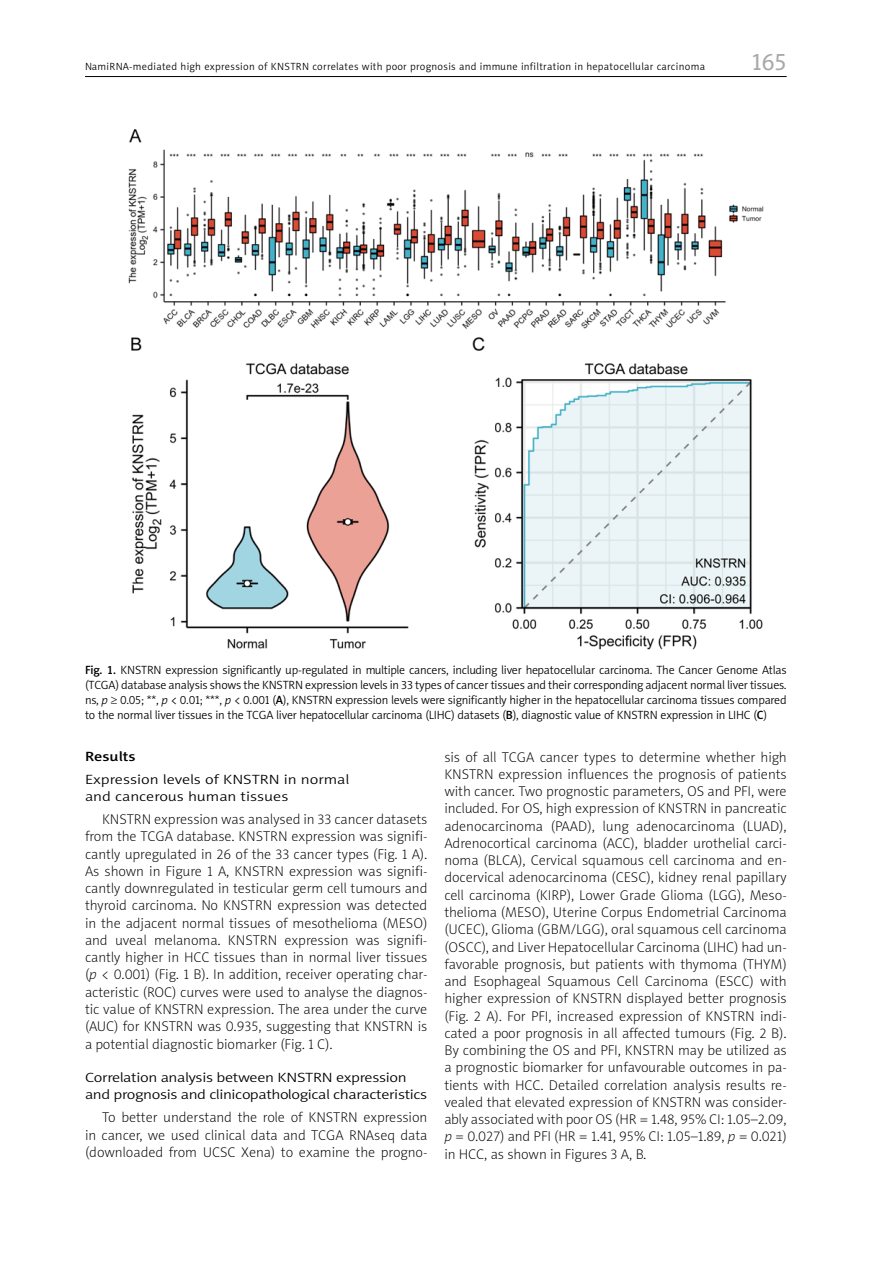
<style>
.page{position:relative;width:893px;height:1263px;background:#fff}
.page>*{position:absolute;margin:0;border:0;box-sizing:border-box;transform-origin:0 0}
.t1{font:24px "Naomi Sans EFN";color:#a8a8a7}
.t2{font:14.25px/17.2px "Naomi Sans EFN Thin";color:#000;text-align:justify}
.t3{font:13.5px/16.5px "Naomi Sans EFN Light";letter-spacing:-.02em;color:#000;scale:1.2 1}
.t4{font:13.5px/16.5px "Naomi Sans EFN Light";color:#000;scale:1.2 1}
.t5{font:13.5px "Naomi Sans EFN Medium";color:#000;scale:1.2 1}
.t6{font:12px/15px "Naomi Sans EFN Light";letter-spacing:-.015em;color:#000;text-align:justify}
.t7{font:10.5px "Naomi Sans EFN Light";letter-spacing:.03em;color:#000}
.s1{font-family:"Naomi Sans EFN Medium"}
.s2{font-style:italic}
</style>
<div class="page">
<hr style="left:85px;top:76px;width:702px;height:1px;background:#000">
<img style="left:128px;top:129px;width:636px;height:521px">
<p class="t7" style="left:85px;top:61px;width:621px">NamiRNA-mediated high expression of KNSTRN correlates with poor prognosis and immune infiltration in hepatocellular carcinoma</p>
<h1 class="t1" style="left:752px;top:48px;width:36px">165</h1>
<p class="t6" style="left:85px;top:662px;width:703px"><span class="s1">Fig. 1.</span> KNSTRN expression significantly up-regulated in multiple cancers, including liver hepatocellular carcinoma. The Cancer Genome Atlas (TCGA) database analysis shows the KNSTRN expression levels in 33 types of cancer tissues and their corresponding adjacent normal liver tissues. ns, <span class="s2">p</span> ≥ 0.05; **, <span class="s2">p</span> &lt; 0.01; ***, <span class="s2">p</span> &lt; 0.001 (<span class="s1">A</span>), KNSTRN expression levels were significantly higher in the hepatocellular carcinoma tissues compared to the normal liver tissues in the TCGA liver hepatocellular carcinoma (LIHC) datasets (<span class="s1">B</span>), diagnostic value of KNSTRN expression in LIHC (<span class="s1">C</span>)</p>
<p class="t5" style="left:85px;top:748px;width:44px">Results</p>
<p class="t4" style="left:85px;top:771px;width:222px">Expression levels of KNSTRN in normal and cancerous human tissues</p>
<p class="t2" style="left:85px;top:811px;width:344px;text-indent:17px">KNSTRN expression was analysed in 33 cancer datasets from the TCGA database. KNSTRN expression was signifi&shy;cantly upregulated in 26 of the 33 cancer types (Fig. 1 A).<br>As shown in Figure 1 A, KNSTRN expression was signifi&shy;cantly downregulated in testicular germ cell tumours and thyroid carcinoma. No KNSTRN expression was detected in the adjacent normal tissues of mesothelioma (MESO) and uveal melanoma. KNSTRN expression was signifi&shy;cantly higher in HCC tissues than in normal liver tissues (<span class="s2">p</span> &lt; 0.001) (Fig. 1 B). In addition, receiver operating char&shy;acteristic (ROC) curves were used to analyse the diagnos&shy;tic value of KNSTRN expression. The area under the curve (AUC) for KNSTRN was 0.935, suggesting that KNSTRN is a potential diagnostic biomarker (Fig. 1 C).</p>
<p class="t3" style="left:85px;top:1069px;width:287px">Correlation analysis between KNSTRN expression and prognosis and clinicopathological characteristics</p>
<p class="t2" style="left:85px;top:1109px;width:344px;text-indent:17px">To better understand the role of KNSTRN expression in cancer, we used clinical data and TCGA RNAseq data (downloaded from UCSC Xena) to examine the progno-</p>
<p class="t2" style="left:444px;top:748px;width:344px">sis of all TCGA cancer types to determine whether high KNSTRN expression influences the prognosis of patients with cancer. Two prognostic parameters, OS and PFI, were included. For OS, high expression of KNSTRN in pancreatic adenocarcinoma (PAAD), lung adenocarcinoma (LUAD), Adrenocortical carcinoma (ACC), bladder urothelial carci&shy;noma (BLCA), Cervical squamous cell carcinoma and en&shy;docervical adenocarcinoma (CESC), kidney renal papillary cell carcinoma (KIRP), Lower Grade Glioma (LGG), Meso&shy;thelioma (MESO), Uterine Corpus Endometrial Carcinoma (UCEC), Glioma (GBM/LGG), oral squamous cell carcinoma (OSCC), and Liver Hepatocellular Carcinoma (LIHC) had un&shy;favorable prognosis, but patients with thymoma (THYM) and Esophageal Squamous Cell Carcinoma (ESCC) with higher expression of KNSTRN displayed better prognosis (Fig. 2 A). For PFI, increased expression of KNSTRN indi&shy;cated a poor prognosis in all affected tumours (Fig. 2 B).<br>By combining the OS and PFI, KNSTRN may be utilized as a prognostic biomarker for unfavourable outcomes in pa&shy;tients with HCC. Detailed correlation analysis results re&shy;vealed that elevated expression of KNSTRN was consider&shy;ably associated with poor OS (HR = 1.48, 95% CI: 1.05–2.09, <span class="s2">p</span> = 0.027) and PFI (HR = 1.41, 95% CI: 1.05–1.89, <span class="s2">p</span> = 0.021) in HCC, as shown in Figures 3 A, B.</p>
</div>
